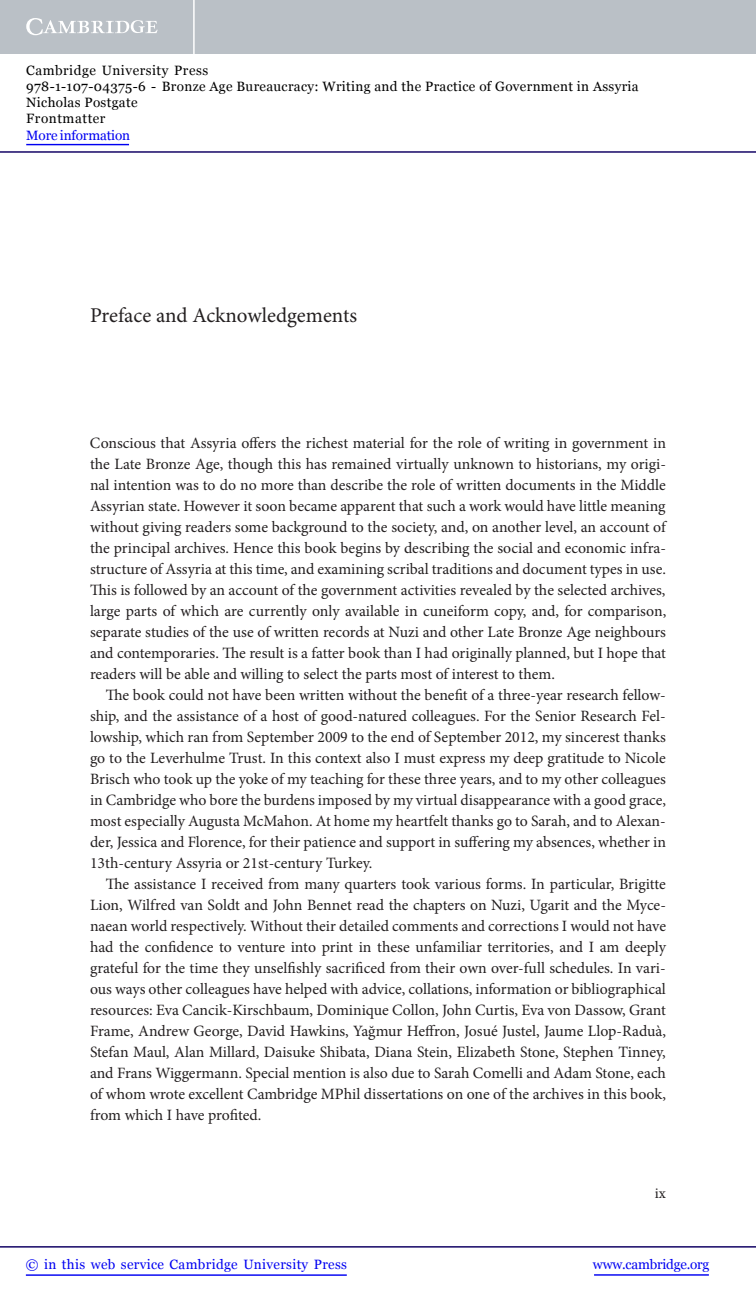
<style>
.page{position:relative;width:756px;height:1298px;background:#fff}
.page>*{position:absolute;margin:0;border:0;box-sizing:border-box;transform-origin:0 0}
.t1{font:21px "Minion Pro";color:#231f20}
.t2{font:15.75px/21px "Minion Pro";color:#231f20;text-align:justify}
.t3{font:15px "Minion Pro";color:#231f20}
.t4{font:13.5px/16.2px "Georgia";letter-spacing:.025em;color:#000}
.t5{font:13.5px "Georgia";letter-spacing:.025em;color:#0000f1}
.t6{font:13.5px "Georgia";letter-spacing:-.015em;color:#0000f1}
.t7{font:13.5px "Georgia";letter-spacing:-.01em;color:#0000f1}
</style>
<div class="page">
<div style="left:0;top:0;width:756px;height:54px;background:#bac0c6"></div>
<svg style="left:26px;top:18px;width:132px;height:17px"></svg>
<hr style="left:193px;top:0;width:2px;height:54px;background:#fff">
<hr style="left:0;top:151px;width:756px;height:2px;background:#150666">
<hr style="left:594px;top:1274px;width:115px;height:1px;background:#0000f1">
<hr style="left:0;top:1246px;width:756px;height:1px;background:#150666">
<hr style="left:26px;top:1274px;width:321px;height:1px;background:#0000f1">
<hr style="left:26px;top:144px;width:103px;height:1px;background:#0000f1">
<p class="t4" style="left:26px;top:62px;width:614px">Cambridge University Press<br>978-1-107-04375-6 - Bronze Age Bureaucracy: Writing and the Practice of Government in Assyria Nicholas Postgate<br>Frontmatter</p>
<p class="t7" style="left:26px;top:127px;width:105px">More information</p>
<h1 class="t1" style="left:90px;top:307px;width:269px">Preface and Acknowledgements</h1>
<p class="t2" style="left:90px;top:434px;width:578px">Conscious that Assyria offers the richest material for the role of writing in government in the Late Bronze Age, though this has remained virtually unknown to historians, my origi&shy;nal intention was to do no more than describe the role of written documents in the Middle Assyrian state. However it soon became apparent that such a work would have little meaning without giving readers some background to the society, and, on another level, an account of the principal archives. Hence this book begins by describing the social and economic infra&shy;structure of Assyria at this time, and examining scribal traditions and document types in use.<br>This is followed by an account of the government activities revealed by the selected archives, large parts of which are currently only available in cuneiform copy, and, for comparison, separate studies of the use of written records at Nuzi and other Late Bronze Age neighbours and contemporaries. The result is a fatter book than I had originally planned, but I hope that readers will be able and willing to select the parts most of interest to them.</p>
<p class="t2" style="left:90px;top:686px;width:578px;text-indent:16px">The book could not have been written without the benefit of a three-year research fellow&shy;ship, and the assistance of a host of good-natured colleagues. For the Senior Research Fel&shy;lowship, which ran from September 2009 to the end of September 2012, my sincerest thanks go to the Leverhulme Trust. In this context also I must express my deep gratitude to Nicole Brisch who took up the yoke of my teaching for these three years, and to my other colleagues in Cambridge who bore the burdens imposed by my virtual disappearance with a good grace, most especially Augusta McMahon. At home my heartfelt thanks go to Sarah, and to Alexan&shy;der, Jessica and Florence, for their patience and support in suffering my absences, whether in 13th-century Assyria or 21st-century Turkey.</p>
<p class="t2" style="left:90px;top:875px;width:578px;text-indent:16px">The assistance I received from many quarters took various forms. In particular, Brigitte Lion, Wilfred van Soldt and John Bennet read the chapters on Nuzi, Ugarit and the Myce&shy;naean world respectively. Without their detailed comments and corrections I would not have had the confidence to venture into print in these unfamiliar territories, and I am deeply grateful for the time they unselfishly sacrificed from their own over-full schedules. In vari&shy;ous ways other colleagues have helped with advice, collations, information or bibliographical resources: Eva Cancik-Kirschbaum, Dominique Collon, John Curtis, Eva von Dassow, Grant Frame, Andrew George, David Hawkins, Yağmur Heffron, Josué Justel, Jaume Llop-Raduà, Stefan Maul, Alan Millard, Daisuke Shibata, Diana Stein, Elizabeth Stone, Stephen Tinney, and Frans Wiggermann. Special mention is also due to Sarah Comelli and Adam Stone, each of whom wrote excellent Cambridge MPhil dissertations on one of the archives in this book, from which I have profited.</p>
<p class="t3" style="left:655px;top:1187px;width:13px">ix</p>
<p class="t5" style="left:26px;top:1256px;width:323px">© in this web service Cambridge University Press</p>
<p class="t6" style="left:593px;top:1256px;width:118px">www.cambridge.org</p>
</div>
